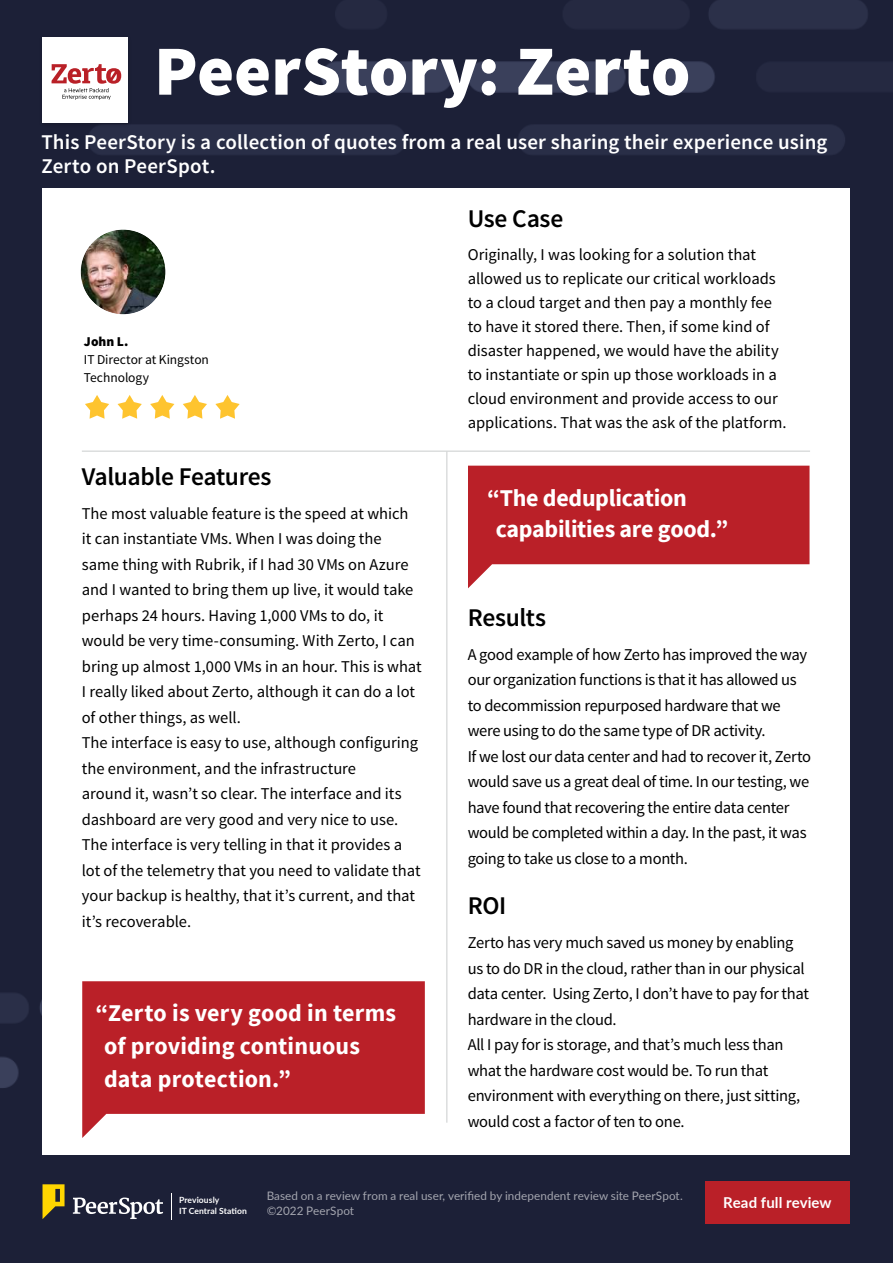
<style>
.page{position:relative;width:893px;height:1263px;background:#fff}
.page>*{position:absolute;margin:0;border:0;box-sizing:border-box;transform-origin:0 0}
.t1{font:900 70.5px "Source Sans Pro";color:#fff}
.t2{font:600 25.5px "Source Sans Pro";letter-spacing:-.015em;color:#000}
.t3{font:700 24px/33px "Source Sans Pro";letter-spacing:.005em;color:#fff}
.t4{font:700 24px/31.5px "Source Sans Pro";letter-spacing:-.015em;color:#fff}
.t5{font:600 21px/24px "Source Sans Pro";letter-spacing:.005em;color:#fff}
.t6{font:16.5px/25.5px "Source Sans Pro";letter-spacing:-.01em;color:#000}
.t7{font:700 15px "Lato";letter-spacing:.005em;color:#fff}
.t8{font:13.5px/18px "Source Sans Pro";letter-spacing:-.005em;color:#000}
.t9{font:900 13.5px "Source Sans Pro";color:#000}
.t10{font:11.7px/15px "Lato";letter-spacing:.005em;color:#fff}
.t11{font:700 8.55px/10.2px "Lato";letter-spacing:.01em;color:#fff}
</style>
<div class="page">
<img style="left:0;top:0;width:893px;height:1263px">
<div style="left:705px;top:1181px;width:145px;height:43px;background:#ba2028"></div>
<svg style="left:73px;top:1197px;width:90px;height:22px"></svg>
<svg style="left:43px;top:1184px;width:22px;height:35px"></svg>
<svg style="left:171px;top:1193px;width:1px;height:26px"></svg>
<div style="left:43px;top:188px;width:807px;height:966px;background:#fff"></div>
<hr style="left:446px;top:452px;width:1px;height:671px;background:#cacccd">
<hr style="left:82px;top:451px;width:728px;height:1px;background:#cacccd">
<svg style="left:82px;top:981px;width:343px;height:157px;background:#c44148"></svg>
<svg style="left:468px;top:466px;width:341px;height:122px"></svg>
<svg style="left:85px;top:395px;width:155px;height:24px"></svg>
<img style="left:80px;top:229px;width:86px;height:86px">
<div style="left:38px;top:35px;width:94px;height:93px;background:#000;opacity:.2"></div>
<div style="left:42px;top:37px;width:86px;height:85px;background:#fff"></div>
<svg style="left:52px;top:64px;width:69px;height:36px"></svg>
<h1 class="t1" style="left:154px;top:46px;width:538px">PeerStory: Zerto</h1>
<p class="t5" style="left:41px;top:132px;width:787px">This PeerStory is a collection of quotes from a real user sharing their experience using<br>Zerto on PeerSpot.</p>
<p class="t9" style="left:84px;top:337px;width:46px">John L.</p>
<p class="t8" style="left:84px;top:352px;width:127px">IT Director at Kingston<br>Technology</p>
<h2 class="t2" style="left:82px;top:466px;width:191px">Valuable Features</h2>
<p class="t6" style="left:82px;top:502px;width:341px">The most valuable feature is the speed at which it can instantiate VMs. When I was doing the same thing with Rubrik, if I had 30 VMs on Azure and I wanted to bring them up live, it would take perhaps 24 hours. Having 1,000 VMs to do, it would be very time-consuming. With Zerto, I can bring up almost 1,000 VMs in an hour. This is what I really liked about Zerto, although it can do a lot of other things, as well.<br>The interface is easy to use, although configuring the environment, and the infrastructure<br>around it, wasn’t so clear. The interface and its dashboard are very good and very nice to use.<br>The interface is very telling in that it provides a lot of the telemetry that you need to validate that your backup is healthy, that it’s current, and that it’s recoverable.</p>
<h3 class="t3" style="left:104px;top:998px;width:294px;text-indent:-8px">“Zerto is very good in terms of providing continuous data protection.”</h3>
<h2 class="t2" style="left:468px;top:209px;width:97px">Use Case</h2>
<p class="t6" style="left:468px;top:244px;width:320px;line-height:24px">Originally, I was looking for a solution that allowed us to replicate our critical workloads to a cloud target and then pay a monthly fee to have it stored there. Then, if some kind of disaster happened, we would have the ability to instantiate or spin up those workloads in a cloud environment and provide access to our applications. That was the ask of the platform.</p>
<h3 class="t4" style="left:496px;top:484px;width:234px;text-indent:-8px">“The deduplication capabilities are good.”</h3>
<h2 class="t2" style="left:468px;top:607px;width:80px">Results</h2>
<p class="t6" style="left:468px;top:643px;width:345px">A good example of how Zerto has improved the way our organization functions is that it has allowed us to decommission repurposed hardware that we were using to do the same type of DR activity.<br>If we lost our data center and had to recover it, Zerto would save us a great deal of time. In our testing, we have found that recovering the entire data center would be completed within a day. In the past, it was going to take us close to a month.</p>
<h2 class="t2" style="left:468px;top:896px;width:40px">ROI</h2>
<p class="t6" style="left:468px;top:931px;width:343px">Zerto has very much saved us money by enabling us to do DR in the cloud, rather than in our physical data center. Using Zerto, I don’t have to pay for that hardware in the cloud.<br>All I pay for is storage, and that’s much less than what the hardware cost would be. To run that environment with everything on there, just sitting, would cost a factor of ten to one.</p>
<p class="t11" style="left:179px;top:1196px;width:69px">Previously<br>IT Central Station</p>
<p class="t10" style="left:267px;top:1188px;width:418px">Based on a review from a real user, verified by independent review site PeerSpot. ©2022 PeerSpot</p>
<p class="t7" style="left:723px;top:1194px;width:110px">Read full review</p>
</div>
